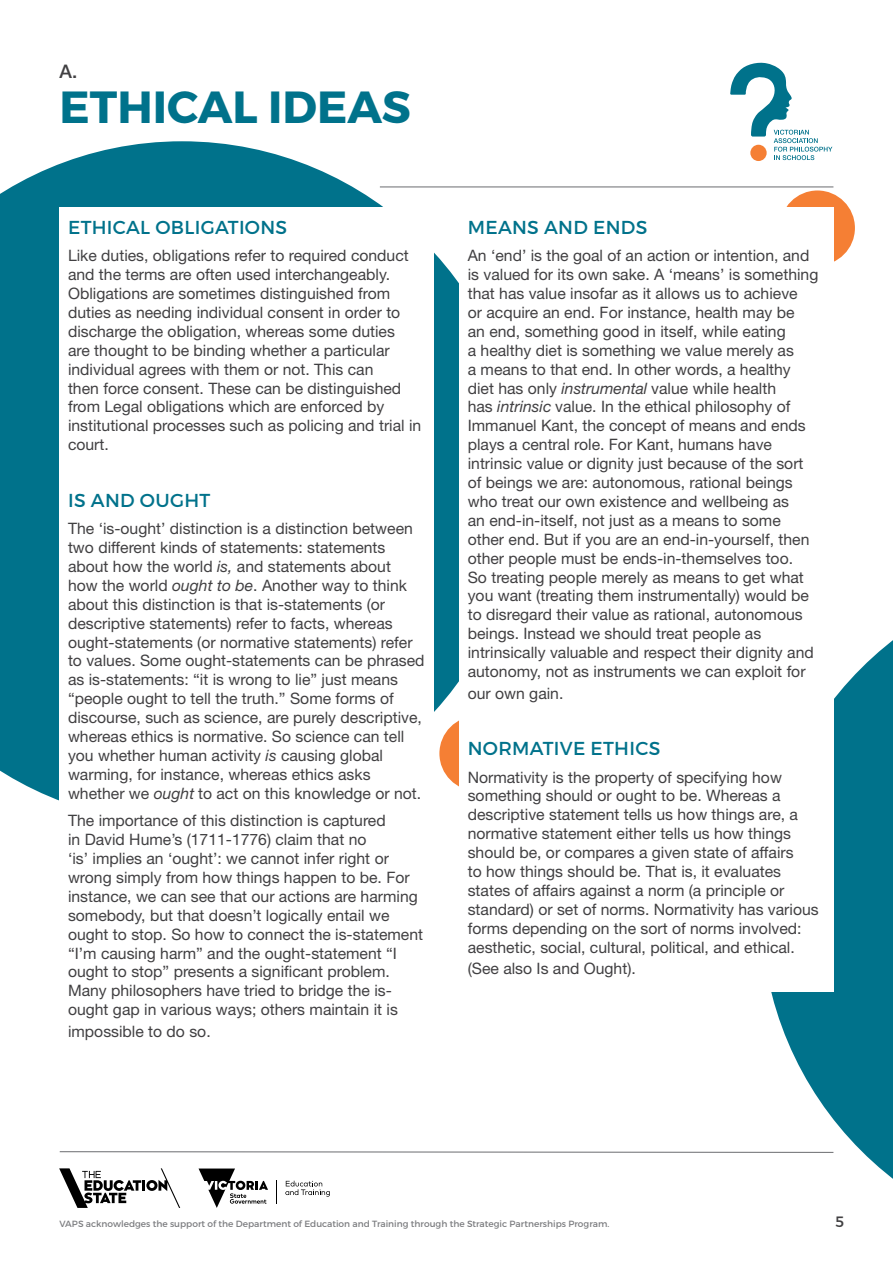
<style>
.page{position:relative;width:893px;height:1263px;background:#fff}
.page>*{position:absolute;margin:0;border:0;box-sizing:border-box;transform-origin:0 0}
.t1{font:700 45px "Montserrat";color:#00728b}
.t2{font:18.75px "Montserrat";letter-spacing:.015em;color:#00728b}
.t3{font:500 18.75px "Helvetica Neue LT Std";color:#414042}
.t4{font:15.75px/18.9px "Helvetica Neue LT Std";color:#414042}
.t5{font:15px "Montserrat";color:#414042}
.t6{font:9px "Montserrat";color:#7b7c7f}
.s1{font-style:italic}
</style>
<div class="page">
<svg style="left:59px;top:1151px;width:702px;height:2px"></svg>
<svg style="left:276px;top:1180px;width:1px;height:24px"></svg>
<svg style="left:199px;top:1168px;width:69px;height:40px"></svg>
<svg style="left:285px;top:1181px;width:45px;height:16px"></svg>
<svg style="left:59px;top:1168px;width:121px;height:40px"></svg>
<svg style="left:730px;top:62px;width:102px;height:98px"></svg>
<hr style="left:380px;top:186px;width:453px;height:1px;background:#7b7c7f">
<svg style="left:0;top:141px;width:523px;height:660px;fill:#00728b"></svg>
<svg style="left:761px;top:640px;width:132px;height:539px;fill:#00728b"></svg>
<div style="left:439px;top:716px;width:75px;height:75px;background:#f57f34;border-radius:50%"></div>
<div style="left:60px;top:207px;width:374px;height:844px;background:#fff"></div>
<div style="left:780px;top:190px;width:75px;height:75px;background:#f57f34;border-radius:50%"></div>
<div style="left:459px;top:207px;width:374px;height:785px;background:#fff"></div>
<p class="t3" style="left:60px;top:60px;width:19px">A.</p>
<h1 class="t1" style="left:60px;top:79px;width:353px">ETHICAL IDEAS</h1>
<p class="t2" style="left:68px;top:216px;width:221px">ETHICAL OBLIGATIONS</p>
<p class="t4" style="left:68px;top:246px;width:355px">Like duties, obligations refer to required conduct and the terms are often used interchangeably.<br>Obligations are sometimes distinguished from duties as needing individual consent in order to discharge the obligation, whereas some duties<br>are thought to be binding whether a particular individual agrees with them or not. This can<br>then force consent. These can be distinguished from Legal obligations which are enforced by institutional processes such as policing and trial in court.</p>
<p class="t2" style="left:68px;top:488px;width:144px">IS AND OUGHT</p>
<p class="t4" style="left:68px;top:519px;width:358px">The ‘is-ought’ distinction is a distinction between two different kinds of statements: statements about how the world <span class="s1">is,</span> and statements about how the world <span class="s1">ought to be</span>. Another way to think about this distinction is that is-statements (or descriptive statements) refer to facts, whereas ought-statements (or normative statements) refer to values. Some ought-statements can be phrased as is-statements: “it is wrong to lie” just means “people ought to tell the truth.” Some forms of discourse, such as science, are purely descriptive, whereas ethics is normative. So science can tell you whether human activity <span class="s1">is</span> causing global warming, for instance, whereas ethics asks whether we <span class="s1">ought</span> to act on this knowledge or not.</p>
<p class="t4" style="left:68px;top:811px;width:357px">The importance of this distinction is captured<br>in David Hume’s (1711-1776) claim that no<br>‘is’ implies an ‘ought’: we cannot infer right or wrong simply from how things happen to be. For instance, we can see that our actions are harming somebody, but that doesn’t logically entail we ought to stop. So how to connect the is-statement “I’m causing harm” and the ought-statement “I ought to stop” presents a significant problem.<br>Many philosophers have tried to bridge the is&shy;ought gap in various ways; others maintain it is</p>
<p class="t4" style="left:68px;top:1021px;width:144px">impossible to do so.</p>
<p class="t2" style="left:468px;top:216px;width:181px">MEANS AND ENDS</p>
<p class="t4" style="left:468px;top:246px;width:352px">An ‘end’ is the goal of an action or intention, and is valued for its own sake. A ‘means’ is something that has value insofar as it allows us to achieve<br>or acquire an end. For instance, health may be<br>an end, something good in itself, while eating<br>a healthy diet is something we value merely as<br>a means to that end. In other words, a healthy diet has only <span class="s1">instrumental</span> value while health<br>has <span class="s1">intrinsic</span> value. In the ethical philosophy of Immanuel Kant, the concept of means and ends plays a central role. For Kant, humans have intrinsic value or dignity just because of the sort of beings we are: autonomous, rational beings who treat our own existence and wellbeing as<br>an end-in-itself, not just as a means to some other end. But if you are an end-in-yourself, then other people must be ends-in-themselves too.<br>So treating people merely as means to get what you want (treating them instrumentally) would be to disregard their value as rational, autonomous beings. Instead we should treat people as intrinsically valuable and respect their dignity and autonomy, not as instruments we can exploit for</p>
<p class="t4" style="left:468px;top:683px;width:97px">our own gain.</p>
<p class="t2" style="left:468px;top:737px;width:194px">NORMATIVE ETHICS</p>
<p class="t4" style="left:468px;top:767px;width:352px">Normativity is the property of specifying how something should or ought to be. Whereas a descriptive statement tells us how things are, a normative statement either tells us how things should be, or compares a given state of affairs<br>to how things should be. That is, it evaluates states of affairs against a norm (a principle or standard) or set of norms. Normativity has various forms depending on the sort of norms involved: aesthetic, social, cultural, political, and ethical.</p>
<p class="t4" style="left:468px;top:959px;width:170px">(See also Is and Ought).</p>
<p class="t6" style="left:60px;top:1218px;width:551px">VAPS acknowledges the support of the Department of Education and Training through the Strategic Partnerships Program.</p>
<p class="t5" style="left:836px;top:1212px;width:10px">5</p>
</div>
